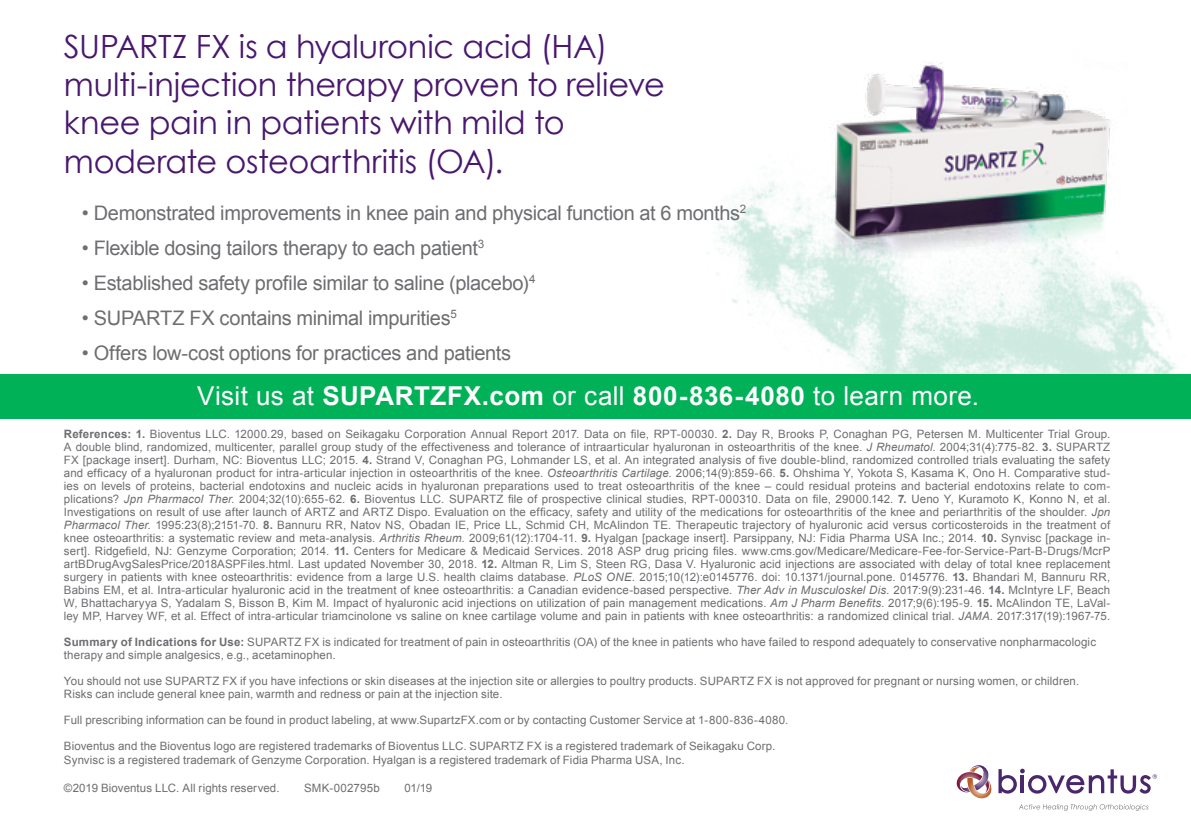
<style>
.page{position:relative;width:1191px;height:840px;background:#fff}
.page>*{position:absolute;margin:0;border:0;box-sizing:border-box;transform-origin:0 0}
.t1{font:32px/38.4px "Century Gothic";letter-spacing:-.01em;color:#49176d}
.t2{font:26px "Arial";letter-spacing:.015em;color:#fff}
.t3{font:20px "Arial";letter-spacing:-.015em;color:#6d6e71}
.t4{font:11.6px/13px "Arial";letter-spacing:.01em;color:#6d6e71}
.s1{font-weight:700}
.s2{font-style:italic}
</style>
<div class="page">
<img style="left:708px;top:181px;width:483px;height:193px">
<svg style="left:1019px;top:804px;width:129px;height:6px"></svg>
<svg style="left:956px;top:765px;width:36px;height:32px"></svg>
<svg style="left:998px;top:768px;width:159px;height:25px"></svg>
<div style="left:0;top:374px;width:1191px;height:44px;background:#00b158"></div>
<img style="left:784px;top:63px;width:366px;height:233px">
<h1 class="t1" style="left:64px;top:26px;width:602px">SUPARTZ FX is a hyaluronic acid (HA) multi-injection therapy proven to relieve knee pain in patients with mild to moderate osteoarthritis (OA).</h1>
<h3 class="t3" style="left:82px;top:200px;width:666px">• Demonstrated improvements in knee pain and physical function at 6 months<sup>2</sup></h3>
<h3 class="t3" style="left:82px;top:235px;width:404px">• Flexible dosing tailors therapy to each patient<sup>3</sup></h3>
<h3 class="t3" style="left:82px;top:270px;width:455px">• Established safety profile similar to saline (placebo)<sup>4</sup></h3>
<h3 class="t3" style="left:82px;top:305px;width:376px">• SUPARTZ FX contains minimal impurities<sup>5</sup></h3>
<h3 class="t3" style="left:82px;top:340px;width:431px">• Offers low-cost options for practices and patients</h3>
<h2 class="t2" style="left:197px;top:379px;width:783px">Visit us at <span class="s1">SUPARTZFX.com</span> or call <span class="s1">800-836-4080</span> to learn more.</h2>
<p class="t4" style="left:64px;top:427px;width:1048px;text-align:justify"><span class="s1">References: 1.</span> Bioventus LLC. 12000.29, based on Seikagaku Corporation Annual Report 2017. Data on file, RPT-00030. <span class="s1">2.</span> Day R, Brooks P, Conaghan PG, Petersen M. Multicenter Trial Group.<br>A double blind, randomized, multicenter, parallel group study of the effectiveness and tolerance of intraarticular hyaluronan in osteoarthritis of the knee. <span class="s2">J Rheumatol.</span> 2004;31(4):775-82. <span class="s1">3.</span> SUPARTZ FX [package insert]. Durham, NC: Bioventus LLC; 2015. <span class="s1">4.</span> Strand V, Conaghan PG, Lohmander LS, et al. An integrated analysis of five double-blind, randomized controlled trials evaluating the safety and efficacy of a hyaluronan product for intra-articular injection in osteoarthritis of the knee. <span class="s2">Osteoarthritis Cartilage.</span> 2006;14(9):859-66. <span class="s1">5.</span> Ohshima Y, Yokota S, Kasama K, Ono H. Comparative stud&shy;ies on levels of proteins, bacterial endotoxins and nucleic acids in hyaluronan preparations used to treat osteoarthritis of the knee – could residual proteins and bacterial endotoxins relate to com&shy;plications? <span class="s2">Jpn Pharmacol Ther.</span> 2004;32(10):655-62. <span class="s1">6.</span> Bioventus LLC. SUPARTZ file of prospective clinical studies, RPT-000310. Data on file, 29000.142. <span class="s1">7.</span> Ueno Y, Kuramoto K, Konno N, et al.<br>Investigations on result of use after launch of ARTZ and ARTZ Dispo. Evaluation on the efficacy, safety and utility of the medications for osteoarthritis of the knee and periarthritis of the shoulder. <span class="s2">Jpn Pharmacol Ther.</span> 1995:23(8);2151-70. <span class="s1">8.</span> Bannuru RR, Natov NS, Obadan IE, Price LL, Schmid CH, McAlindon TE. Therapeutic trajectory of hyaluronic acid versus corticosteroids in the treatment of knee osteoarthritis: a systematic review and meta-analysis. <span class="s2">Arthritis Rheum.</span> 2009;61(12):1704-11. <span class="s1">9.</span> Hyalgan [package insert]. Parsippany, NJ: Fidia Pharma USA Inc.; 2014. <span class="s1">10.</span> Synvisc [package in&shy;sert]. Ridgefield, NJ: Genzyme Corporation; 2014. <span class="s1">11.</span> Centers for Medicare &amp; Medicaid Services. 2018 ASP drug pricing files. www.cms.gov/Medicare/Medicare-Fee-for-Service-Part-B-Drugs/McrP artBDrugAvgSalesPrice/2018ASPFiles.html. Last updated November 30, 2018. <span class="s1">12.</span> Altman R, Lim S, Steen RG, Dasa V. Hyaluronic acid injections are associated with delay of total knee replacement surgery in patients with knee osteoarthritis: evidence from a large U.S. health claims database. <span class="s2">PLoS ONE.</span> 2015;10(12):e0145776. doi: 10.1371/journal.pone. 0145776. <span class="s1">13.</span> Bhandari M, Bannuru RR, Babins EM, et al. Intra-articular hyaluronic acid in the treatment of knee osteoarthritis: a Canadian evidence-based perspective. <span class="s2">Ther Adv in Musculoskel Dis.</span> 2017:9(9):231-46. <span class="s1">14.</span> McIntyre LF, Beach W, Bhattacharyya S, Yadalam S, Bisson B, Kim M. Impact of hyaluronic acid injections on utilization of pain management medications. <span class="s2">Am J Pharm Benefits.</span> 2017;9(6):195-9. <span class="s1">15.</span> McAlindon TE, LaVal&shy;ley MP, Harvey WF, et al. Effect of intra-articular triamcinolone vs saline on knee cartilage volume and pain in patients with knee osteoarthritis: a randomized clinical trial. <span class="s2">JAMA.</span> 2017:317(19):1967-75.</p>
<p class="t4" style="left:64px;top:635px;width:1033px"><span class="s1">Summary of Indications for Use:</span> SUPARTZ FX is indicated for treatment of pain in osteoarthritis (OA) of the knee in patients who have failed to respond adequately to conservative nonpharmacologic therapy and simple analgesics, e.g., acetaminophen.</p>
<p class="t4" style="left:64px;top:674px;width:1016px">You should not use SUPARTZ FX if you have infections or skin diseases at the injection site or allergies to poultry products. SUPARTZ FX is not approved for pregnant or nursing women, or children.<br>Risks can include general knee pain, warmth and redness or pain at the injection site.</p>
<p class="t4" style="left:64px;top:707px;width:726px;line-height:25.4px">Full prescribing information can be found in product labeling, at www.SupartzFX.com or by contacting Customer Service at 1-800-836-4080.<br>Bioventus and the Bioventus logo are registered trademarks of Bioventus LLC. SUPARTZ FX is a registered trademark of Seikagaku Corp.</p>
<p class="t4" style="left:64px;top:753px;width:622px">Synvisc is a registered trademark of Genzyme Corporation. Hyalgan is a registered trademark of Fidia Pharma USA, Inc.</p>
<p class="t4" style="left:64px;top:781px;width:217px">©2019 Bioventus LLC. All rights reserved.</p>
<p class="t4" style="left:304px;top:781px;width:77px">SMK-002795b</p>
<p class="t4" style="left:404px;top:781px;width:29px">01/19</p>
</div>
